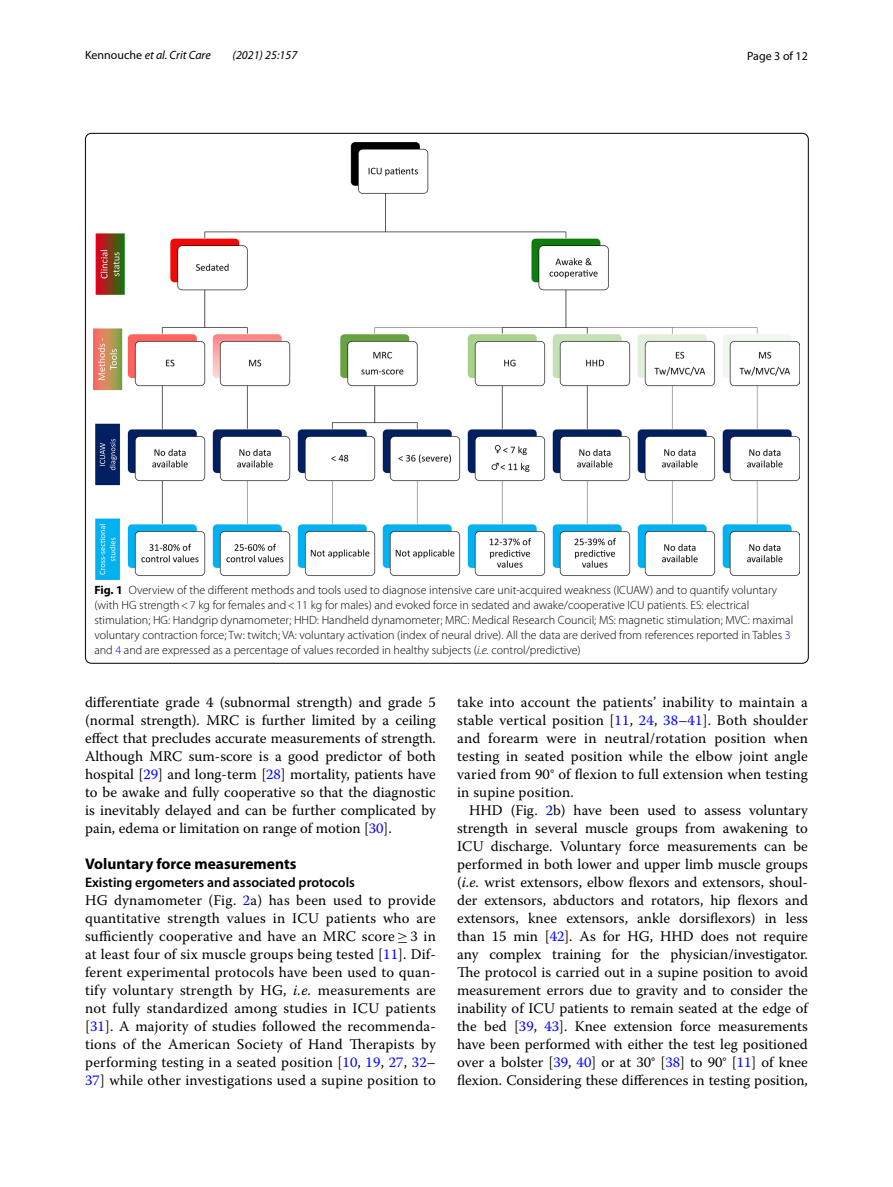
<style>
.page{position:relative;width:893px;height:1187px;background:#fff}
.page>*{position:absolute;margin:0;border:0;box-sizing:border-box;transform-origin:0 0}
.t1{font:700 15.45px "Myriad Pro";color:#000}
.t2{font:14.7px/18px "Warnock Pro";letter-spacing:.005em;color:#000;text-align:justify}
.t3{font:600 13.8px "Myriad Pro";color:#000}
.t4{font:300 12px/15px "Myriad Pro";color:#000}
.t5{font:italic 12px "Myriad Pro";color:#000}
.t6{font:12px "Myriad Pro";color:#000}
.s1{font-style:normal}
.s2{font-weight:700}
.s3{color:#00f}
.s4{font-style:italic}
.s5{font-family:"MTSY"}
</style>
<div class="page">
<img style="left:94px;top:142px;width:706px;height:437px">
<p class="t5" style="left:85px;top:48px;width:127px"><span class="s1">Kennouche</span> et al. Crit Care</p>
<p class="t5" style="left:233px;top:48px;width:66px">(2021) 25:157</p>
<p class="t6" style="left:747px;top:48px;width:62px">Page 3 of 12</p>
<p class="t4" style="left:94px;top:583px;width:700px"><span class="s2">Fig. 1</span> Overview of the different methods and tools used to diagnose intensive care unit-acquired weakness (ICUAW) and to quantify voluntary (with HG strength&lt;7 kg for females and&lt;11 kg for males) and evoked force in sedated and awake/cooperative ICU patients. ES: electrical stimulation; HG: Handgrip dynamometer; HHD: Handheld dynamometer; MRC: Medical Research Council; MS: magnetic stimulation; MVC: maximal voluntary contraction force; Tw: twitch; VA: voluntary activation (index of neural drive). All the data are derived from references reported in Tables <span class="s3">3 </span>and <span class="s3">4</span> and are expressed as a percentage of values recorded in healthy subjects (<span class="s4">i.e.</span> control/predictive)</p>
<p class="t2" style="left:85px;top:692px;width:352px">differentiate grade 4 (subnormal strength) and grade 5 (normal strength). MRC is further limited by a ceiling effect that precludes accurate measurements of strength.<br>Although MRC sum-score is a good predictor of both hospital [<span class="s3">29</span>] and long-term [<span class="s3">28</span>] mortality, patients have to be awake and fully cooperative so that the diagnostic is inevitably delayed and can be further complicated by pain, edema or limitation on range of motion [<span class="s3">30</span>].</p>
<p class="t1" style="left:85px;top:853px;width:213px">Voluntary force measurements</p>
<p class="t3" style="left:85px;top:873px;width:271px">Existing ergometers and associated protocols</p>
<p class="t2" style="left:85px;top:890px;width:352px">HG dynamometer (Fig. <span class="s3">2</span>a) has been used to provide quantitative strength values in ICU patients who are sufficiently cooperative and have an MRC score<span class="s5">≥</span> 3 in at least four of six muscle groups being tested [<span class="s3">11</span>]. Dif&shy;ferent experimental protocols have been used to quan&shy;tify voluntary strength by HG, <span class="s4">i.e.</span> measurements are not fully standardized among studies in ICU patients [<span class="s3">31</span>]. A majority of studies followed the recommenda&shy;tions of the American Society of Hand Therapists by performing testing in a seated position [<span class="s3">10</span>, <span class="s3">19</span>, <span class="s3">27</span>, <span class="s3">32</span>– <span class="s3">37</span>] while other investigations used a supine position to</p>
<p class="t2" style="left:457px;top:692px;width:352px">take into account the patients’ inability to maintain a stable vertical position [<span class="s3">11</span>, <span class="s3">24</span>, <span class="s3">38</span>–<span class="s3">41</span>]. Both shoulder and forearm were in neutral/rotation position when testing in seated position while the elbow joint angle varied from 90° of flexion to full extension when testing in supine position.</p>
<p class="t2" style="left:457px;top:800px;width:352px;text-indent:12px">HHD (Fig. <span class="s3">2</span>b) have been used to assess voluntary strength in several muscle groups from awakening to ICU discharge. Voluntary force measurements can be performed in both lower and upper limb muscle groups (<span class="s4">i.e.</span> wrist extensors, elbow flexors and extensors, shoul&shy;der extensors, abductors and rotators, hip flexors and extensors, knee extensors, ankle dorsiflexors) in less than 15 min [<span class="s3">42</span>]. As for HG, HHD does not require any complex training for the physician/investigator.<br>The protocol is carried out in a supine position to avoid measurement errors due to gravity and to consider the inability of ICU patients to remain seated at the edge of the bed [<span class="s3">39</span>, <span class="s3">43</span>]. Knee extension force measurements have been performed with either the test leg positioned over a bolster [<span class="s3">39</span>, <span class="s3">40</span>] or at 30° [<span class="s3">38</span>] to 90° [<span class="s3">11</span>] of knee flexion. Considering these differences in testing position,</p>
</div>
